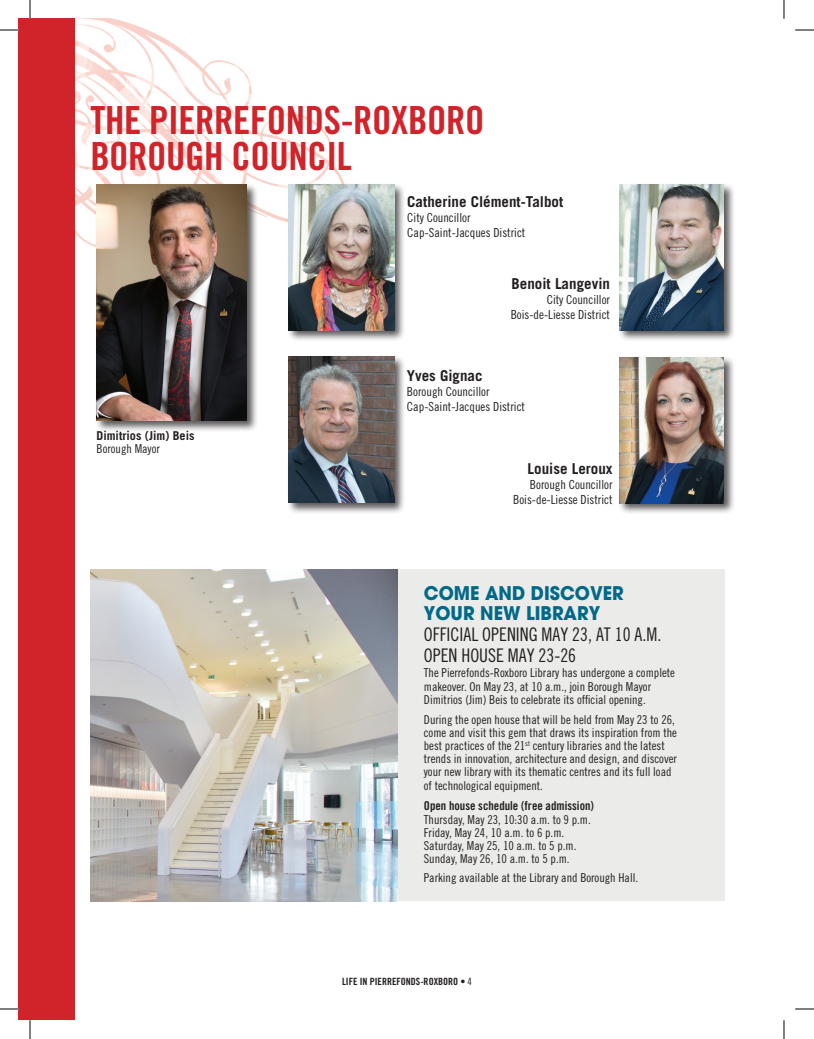
<style>
.page{position:relative;width:814px;height:1039px;background:#fff}
.page>*{position:absolute;margin:0;border:0;box-sizing:border-box;transform-origin:0 0}
.TITRE_section{font:38.75px "Trade Gothic Bold Cond Twenty";letter-spacing:-.01em;color:#d1232a}
.Titre{font:18.75px "Trade Gothic Cond Eighteen";color:#231f20;scale:.95 1}
.Titre-2{font:700 18.75px/20px "Avant Garde";color:#006988;scale:.95 1}
.txt{font:700 15px "Trade Gothic";color:#231f20}
.txt-2{font:12.5px/15px "Trade Gothic Cond Eighteen";color:#231f20}
.txt-3{font:12.25px/13.1px "Trade Gothic Cond Eighteen";color:#231f20}
.txt-4{font:12.25px "Trade Gothic Bold Cond Twenty";color:#231f20}
.txt-5{font:700 12.25px/13.1px "Trade Gothic";color:#231f20}
.t1{font:10px "Trade Gothic Bold Cond Twenty";color:#231f20}
.s1{font-family:"Trade Gothic Cond Eighteen";font-weight:400}
.s2{font-family:"Trade Gothic Cond Eighteen"}
</style>
<div class="page">
<div style="left:90px;top:569px;width:635px;height:332px;background:#ebebe9"></div>
<img style="left:75px;top:19px;width:269px;height:228px">
<div style="left:19px;top:19px;width:56px;height:1001px;background:#d1232a"></div>
<div style="left:95px;top:183px;width:163px;height:250px;background:#231f20;opacity:.75"></div>
<img style="left:97px;top:184px;width:150px;height:237px">
<div style="left:617px;top:183px;width:119px;height:159px;background:#231f20;opacity:.75"></div>
<img style="left:619px;top:185px;width:105px;height:145px">
<div style="left:287px;top:183px;width:119px;height:159px;background:#231f20;opacity:.75"></div>
<img style="left:289px;top:184px;width:105px;height:146px">
<div style="left:617px;top:355px;width:119px;height:160px;background:#231f20;opacity:.75"></div>
<img style="left:619px;top:357px;width:105px;height:146px">
<div style="left:287px;top:355px;width:119px;height:160px;background:#231f20;opacity:.75"></div>
<img style="left:289px;top:357px;width:105px;height:146px">
<img style="left:90px;top:569px;width:308px;height:332px">
<svg style="left:0;top:29px;width:19px;height:2px"></svg>
<svg style="left:795px;top:29px;width:19px;height:2px"></svg>
<svg style="left:0;top:1008px;width:19px;height:2px"></svg>
<svg style="left:795px;top:1008px;width:19px;height:2px"></svg>
<svg style="left:29px;top:0;width:2px;height:19px"></svg>
<svg style="left:29px;top:1020px;width:2px;height:19px"></svg>
<svg style="left:783px;top:0;width:2px;height:19px"></svg>
<svg style="left:783px;top:1020px;width:2px;height:19px"></svg>
<p class="TITRE_section" style="left:90px;top:96px;width:395px">THE PIERREFONDS-ROXBORO</p>
<p class="TITRE_section" style="left:90px;top:133px;width:263px">BOROUGH COUNCIL</p>
<p class="txt" style="left:407px;top:193px;width:157px">Catherine Clément-Talbot</p>
<p class="txt-2" style="left:407px;top:210px;width:120px">City Councillor<br>Cap-Saint-Jacques District</p>
<p class="txt" style="left:511px;top:274px;width:100px">Benoit Langevin</p>
<p class="txt-2" style="left:547px;top:292px;width:65px">City Councillor</p>
<p class="txt-2" style="left:511px;top:307px;width:101px">Bois-de-Liesse District</p>
<p class="txt-5" style="left:97px;top:429px;width:100px">Dimitrios (Jim) Beis<br><span class="s1">Borough Mayor</span></p>
<p class="txt" style="left:407px;top:367px;width:77px">Yves Gignac</p>
<p class="txt-2" style="left:407px;top:384px;width:84px">Borough Councillor</p>
<p class="txt-2" style="left:407px;top:399px;width:120px">Cap-Saint-Jacques District</p>
<p class="txt" style="left:527px;top:459px;width:86px">Louise Leroux</p>
<p class="txt-2" style="left:513px;top:477px;width:101px;text-align:right">Borough Councillor<br>Bois-de-Liesse District</p>
<p class="Titre-2" style="left:424px;top:583px;width:212px">COME AND DISCOVER<br>YOUR NEW LIBRARY</p>
<p class="Titre" style="left:424px;top:623px;width:251px">OFFICIAL OPENING MAY 23, AT 10 A.M.</p>
<p class="Titre" style="left:424px;top:644px;width:162px">OPEN HOUSE MAY 23-26</p>
<p class="txt-3" style="left:424px;top:666px;width:253px">The Pierrefonds-Roxboro Library has undergone a complete makeover. On May 23, at 10 a.m., join Borough Mayor<br>Dimitrios (Jim) Beis to celebrate its official opening.</p>
<p class="txt-3" style="left:424px;top:713px;width:255px">During the open house that will be held from May 23 to 26, come and visit this gem that draws its inspiration from the best practices of the 21<sup>st</sup> century libraries and the latest trends in innovation, architecture and design, and discover your new library with its thematic centres and its full load of technological equipment.</p>
<p class="txt-4" style="left:424px;top:798px;width:172px">Open house schedule (free admission)</p>
<p class="txt-3" style="left:424px;top:813px;width:168px">Thursday, May 23, 10:30 a.m. to 9 p.m.</p>
<p class="txt-3" style="left:424px;top:826px;width:142px">Friday, May 24, 10 a.m. to 6 p.m.</p>
<p class="txt-3" style="left:424px;top:839px;width:154px">Saturday, May 25, 10 a.m. to 5 p.m.</p>
<p class="txt-3" style="left:424px;top:852px;width:147px">Sunday, May 26, 10 a.m. to 5 p.m.</p>
<p class="txt-3" style="left:424px;top:871px;width:216px">Parking available at the Library and Borough Hall.</p>
<p class="t1" style="left:342px;top:975px;width:131px">LIFE IN PIERREFONDS-ROXBORO • <span class="s2">4</span></p>
</div>
